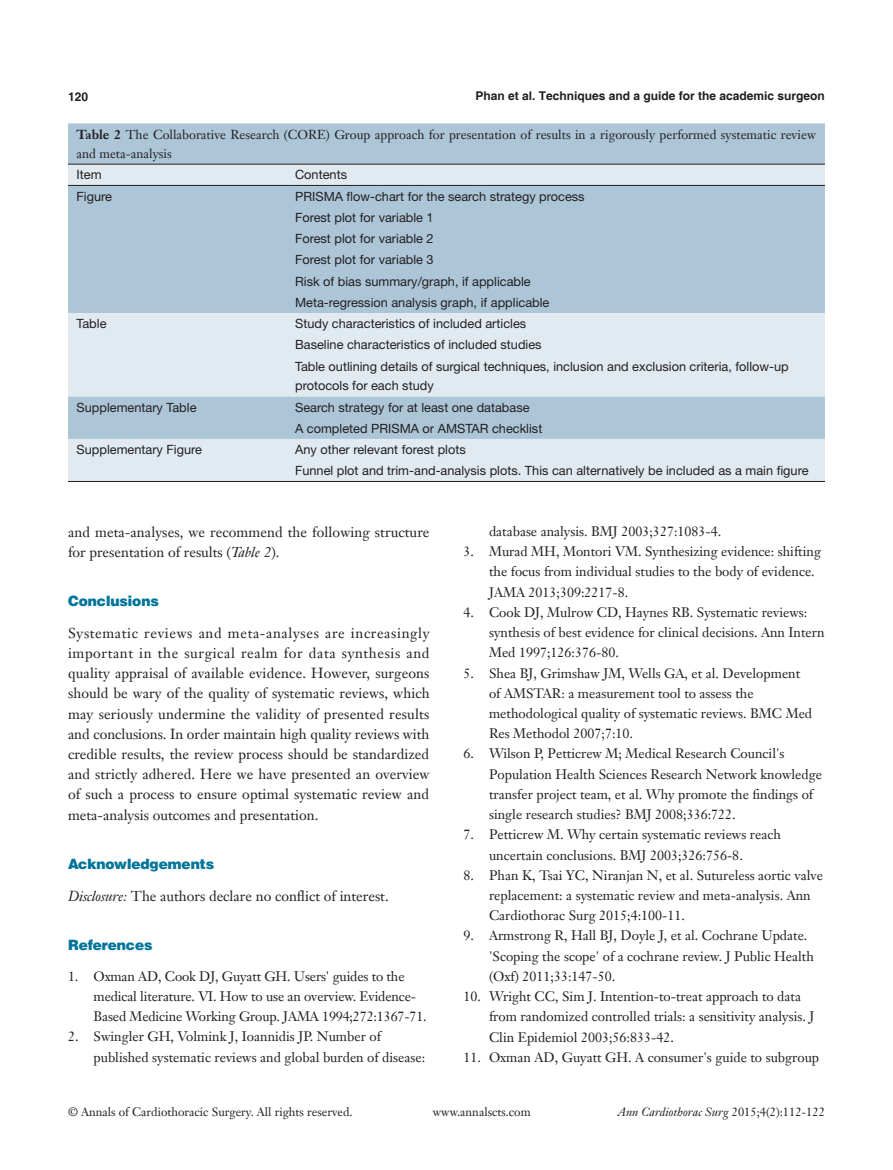
<style>
.page{position:relative;width:893px;height:1170px;background:#fff}
.page>*{position:absolute;margin:0;border:0;box-sizing:border-box;transform-origin:0 0}
.t1{font:14.25px/20.2px "Janson Text LT";color:#231f20}
.t2{font:900 14.25px "Helvetica";color:#007599}
.t3{font:13.5px/20.2px "Janson Text LT";color:#231f20}
.t4{font:12.75px/21.3px "Helvetica Neue LT Pro";color:#231f20}
.t5{font:12.75px/19.5px "Janson Text LT";color:#231f20}
.t6{font:12px "Janson Text LT";color:#231f20}
.t7{font:700 12px "Helvetica";color:#231f20}
.t8{font:italic 12px "Janson Text LT";color:#231f20}
.s1{font-weight:700}
.s2{font-style:italic}
.s3{font-style:normal}
</style>
<div class="page">
<div style="left:68px;top:123px;width:757px;height:41px;background:#acc6d8"></div>
<svg style="left:68px;top:165px;width:757px;height:316px;background:#c4d6e3"></svg>
<hr style="left:68px;top:164px;width:227px;height:1px;background:#231f20">
<hr style="left:295px;top:164px;width:530px;height:1px;background:#231f20">
<hr style="left:68px;top:185px;width:227px;height:1px;background:#231f20">
<hr style="left:295px;top:185px;width:530px;height:1px;background:#231f20">
<hr style="left:68px;top:481px;width:227px;height:1px;background:#231f20">
<hr style="left:295px;top:481px;width:530px;height:1px;background:#231f20">
<p class="t7" style="left:68px;top:89px;width:22px">120</p>
<p class="t7" style="left:475px;top:88px;width:351px">Phan et al. Techniques and a guide for the academic surgeon</p>
<p class="t5" style="left:77px;top:124px;width:741px"><span class="s1">Table 2</span> The Collaborative Research (CORE) Group approach for presentation of results in a rigorously performed systematic review and meta-analysis</p>
<p class="t4" style="left:77px;top:164px;width:27px">Item</p>
<p class="t4" style="left:295px;top:164px;width:53px">Contents</p>
<p class="t4" style="left:77px;top:185px;width:37px">Figure</p>
<p class="t4" style="left:295px;top:185px;width:291px">PRISMA flow-chart for the search strategy process Forest plot for variable 1<br>Forest plot for variable 2<br>Forest plot for variable 3<br>Risk of bias summary/graph, if applicable Meta-regression analysis graph, if applicable</p>
<p class="t4" style="left:77px;top:313px;width:31px">Table</p>
<p class="t4" style="left:295px;top:313px;width:495px">Study characteristics of included articles<br>Baseline characteristics of included studies<br>Table outlining details of surgical techniques, inclusion and exclusion criteria, follow-up</p>
<p class="t4" style="left:295px;top:375px;width:140px">protocols for each study</p>
<p class="t4" style="left:77px;top:396px;width:121px">Supplementary Table</p>
<p class="t4" style="left:295px;top:396px;width:249px">Search strategy for at least one database<br>A completed PRISMA or AMSTAR checklist</p>
<p class="t4" style="left:77px;top:438px;width:127px">Supplementary Figure</p>
<p class="t4" style="left:295px;top:438px;width:515px">Any other relevant forest plots<br>Funnel plot and trim-and-analysis plots. This can alternatively be included as a main figure</p>
<p class="t1" style="left:68px;top:521px;width:363px">and meta-analyses, we recommend the following structure for presentation of results (<span class="s2">Table 2</span>).</p>
<p class="t2" style="left:68px;top:592px;width:92px">Conclusions</p>
<p class="t1" style="left:68px;top:622px;width:363px;text-align:justify">Systematic reviews and meta-analyses are increasingly important in the surgical realm for data synthesis and quality appraisal of available evidence. However, surgeons should be wary of the quality of systematic reviews, which may seriously undermine the validity of presented results and conclusions. In order maintain high quality reviews with credible results, the review process should be standardized and strictly adhered. Here we have presented an overview of such a process to ensure optimal systematic review and meta-analysis outcomes and presentation.</p>
<p class="t2" style="left:68px;top:854px;width:148px">Acknowledgements</p>
<p class="t1" style="left:68px;top:885px;width:322px"><span class="s2">Disclosure:</span> The authors declare no conflict of interest.</p>
<p class="t2" style="left:68px;top:935px;width:86px">References</p>
<p class="t3" style="left:94px;top:965px;width:335px;text-indent:-26px">1. Oxman AD, Cook DJ, Guyatt GH. Users' guides to the medical literature. VI. How to use an overview. Evidence-<br>Based Medicine Working Group. JAMA 1994;272:1367-71.</p>
<p class="t3" style="left:94px;top:1026px;width:333px;text-indent:-26px">2. Swingler GH, Volmink J, Ioannidis JP. Number of published systematic reviews and global burden of disease:</p>
<p class="t3" style="left:489px;top:521px;width:234px">database analysis. BMJ 2003;327:1083-4.</p>
<p class="t3" style="left:489px;top:541px;width:334px;text-indent:-26px">3. Murad MH, Montori VM. Synthesizing evidence: shifting the focus from individual studies to the body of evidence.<br>JAMA 2013;309:2217-8.</p>
<p class="t3" style="left:489px;top:602px;width:337px;text-indent:-26px">4. Cook DJ, Mulrow CD, Haynes RB. Systematic reviews: synthesis of best evidence for clinical decisions. Ann Intern<br>Med 1997;126:376-80.</p>
<p class="t3" style="left:489px;top:662px;width:325px;text-indent:-26px">5. Shea BJ, Grimshaw JM, Wells GA, et al. Development of AMSTAR: a measurement tool to assess the methodological quality of systematic reviews. BMC Med Res Methodol 2007;7:10.</p>
<p class="t3" style="left:489px;top:743px;width:334px;text-indent:-26px">6. Wilson P, Petticrew M; Medical Research Council's Population Health Sciences Research Network knowledge transfer project team, et al. Why promote the findings of single research studies? BMJ 2008;336:722.</p>
<p class="t3" style="left:489px;top:824px;width:293px;text-indent:-26px">7. Petticrew M. Why certain systematic reviews reach uncertain conclusions. BMJ 2003;326:756-8.</p>
<p class="t3" style="left:489px;top:864px;width:335px;text-indent:-26px">8. Phan K, Tsai YC, Niranjan N, et al. Sutureless aortic valve replacement: a systematic review and meta-analysis. Ann<br>Cardiothorac Surg 2015;4:100-11.</p>
<p class="t3" style="left:489px;top:925px;width:326px;text-indent:-26px">9. Armstrong R, Hall BJ, Doyle J, et al. Cochrane Update. 'Scoping the scope' of a cochrane review. J Public Health (Oxf) 2011;33:147-50.</p>
<p class="t3" style="left:489px;top:986px;width:327px;text-indent:-26px">10. Wright CC, Sim J. Intention-to-treat approach to data from randomized controlled trials: a sensitivity analysis. J<br>Clin Epidemiol 2003;56:833-42.</p>
<p class="t3" style="left:463px;top:1046px;width:357px">11. Oxman AD, Guyatt GH. A consumer's guide to subgroup</p>
<p class="t6" style="left:68px;top:1104px;width:286px">© Annals of Cardiothoracic Surgery. All rights reserved.</p>
<p class="t6" style="left:433px;top:1104px;width:99px">www.annalscts.com</p>
<p class="t8" style="left:618px;top:1104px;width:209px">Ann Cardiothorac Surg <span class="s3">2015;4(2):112-122</span></p>
</div>
